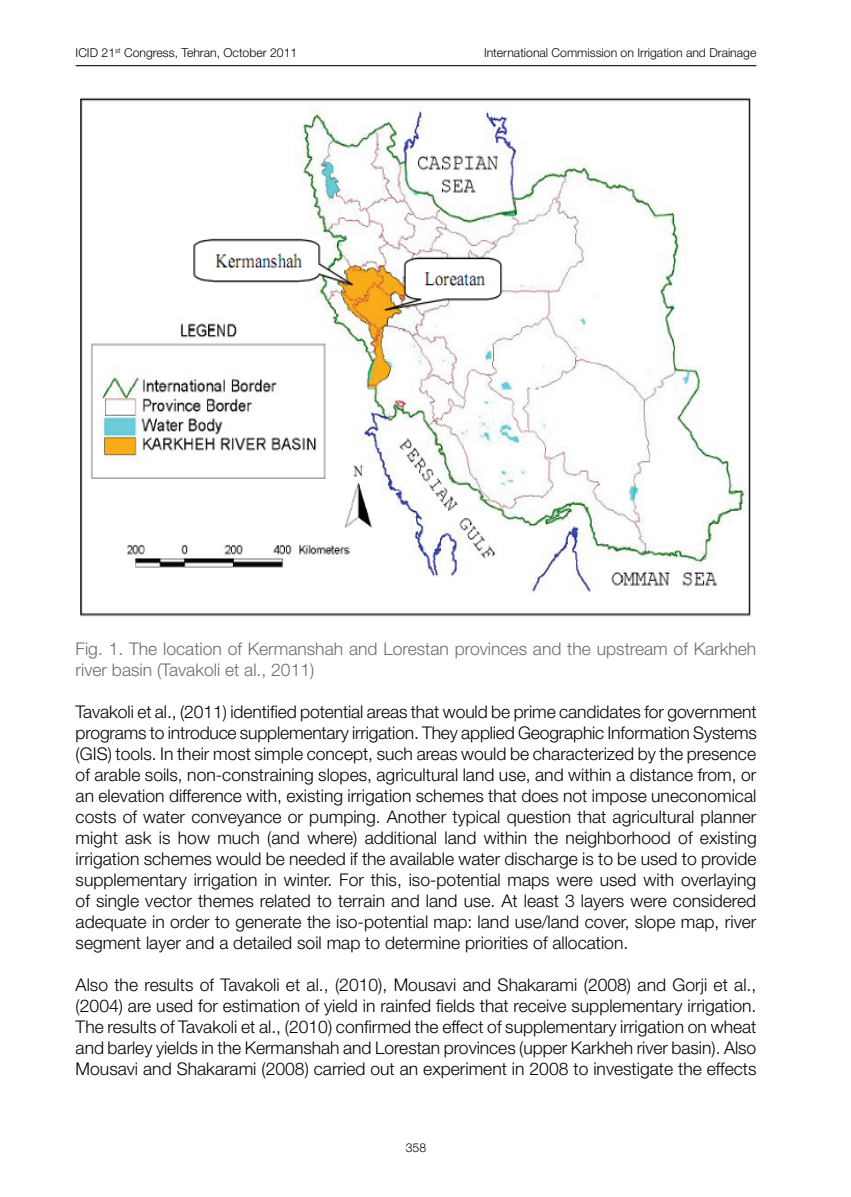
<style>
.page{position:relative;width:851px;height:1197px;background:#fff}
.page>*{position:absolute;margin:0;border:0;box-sizing:border-box;transform-origin:0 0}
.t1{font:300 17.5px/21px "Helvetica Neue";color:#040503;text-align:justify}
.t2{font:300 17.5px/21px "Helvetica Neue";color:#6c6d70}
.t3{font:300 12.25px "Helvetica Neue";color:#040503}
</style>
<div class="page">
<hr style="left:76px;top:65px;width:680px;height:1px;background:#231f20">
<img style="left:80px;top:97px;width:671px;height:520px">
<p class="t3" style="left:76px;top:45px;width:223px">ICID 21<sup>st</sup> Congress, Tehran, October 2011</p>
<p class="t3" style="left:484px;top:45px;width:274px">International Commission on Irrigation and Drainage</p>
<p class="t2" style="left:76px;top:638px;width:682px">Fig. 1. The location of Kermanshah and Lorestan provinces and the upstream of Karkheh river basin (Tavakoli et al., 2011)</p>
<p class="t1" style="left:76px;top:701px;width:682px">Tavakoli et al., (2011) identified potential areas that would be prime candidates for government programs to introduce supplementary irrigation. They applied Geographic Information Systems (GIS) tools. In their most simple concept, such areas would be characterized by the presence of arable soils, non-constraining slopes, agricultural land use, and within a distance from, or an elevation difference with, existing irrigation schemes that does not impose uneconomical costs of water conveyance or pumping. Another typical question that agricultural planner might ask is how much (and where) additional land within the neighborhood of existing irrigation schemes would be needed if the available water discharge is to be used to provide supplementary irrigation in winter. For this, iso-potential maps were used with overlaying of single vector themes related to terrain and land use. At least 3 layers were considered adequate in order to generate the iso-potential map: land use/land cover, slope map, river segment layer and a detailed soil map to determine priorities of allocation.</p>
<p class="t1" style="left:76px;top:974px;width:682px">Also the results of Tavakoli et al., (2010), Mousavi and Shakarami (2008) and Gorji et al., (2004) are used for estimation of yield in rainfed fields that receive supplementary irrigation.<br>The results of Tavakoli et al., (2010) confirmed the effect of supplementary irrigation on wheat and barley yields in the Kermanshah and Lorestan provinces (upper Karkheh river basin). Also Mousavi and Shakarami (2008) carried out an experiment in 2008 to investigate the effects</p>
<p class="t3" style="left:406px;top:1141px;width:22px">358</p>
</div>
